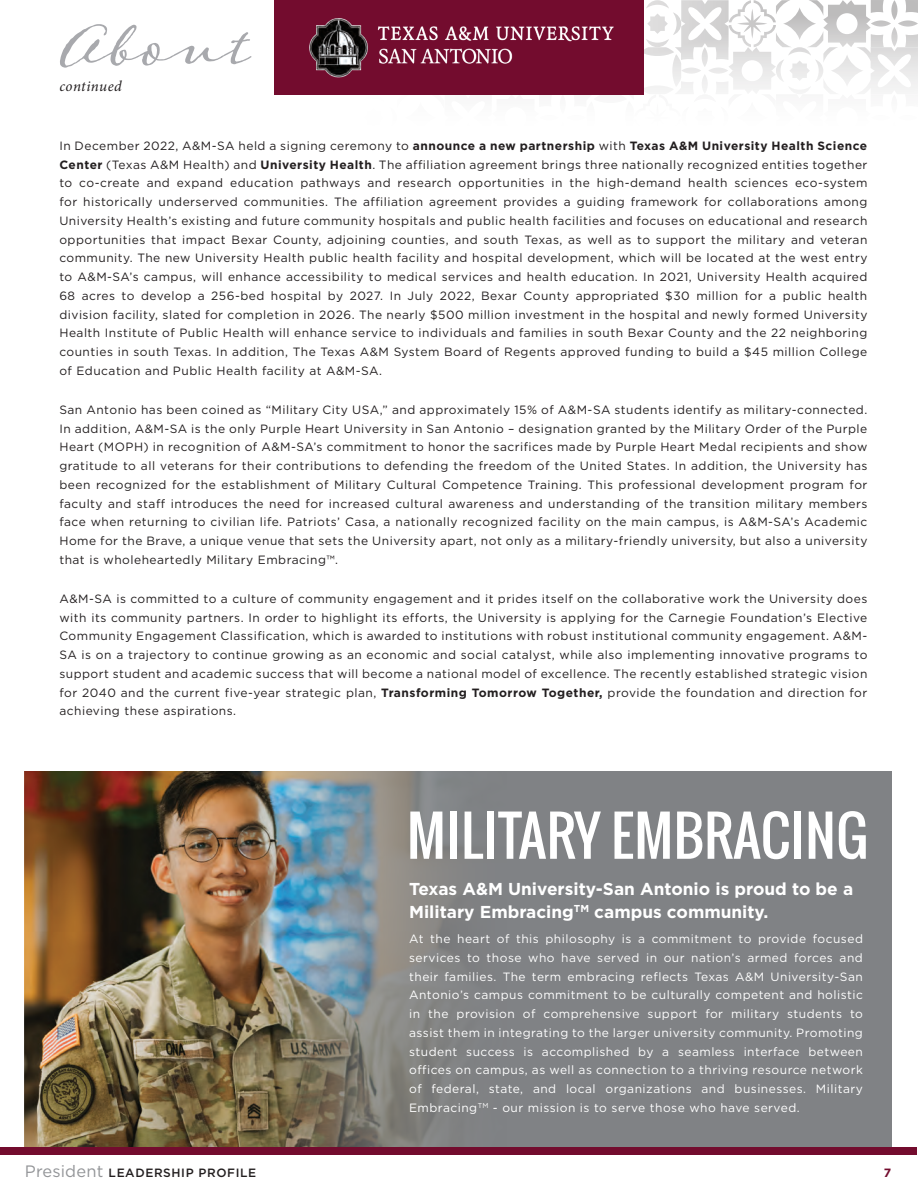
<style>
.page{position:relative;width:918px;height:1188px;background:#fff}
.page>*{position:absolute;margin:0;border:0;box-sizing:border-box;transform-origin:0 0}
.t1{font:69px "Adorn Garland";color:#a8a9ad;scale:.87 1}
.t2{font:54px "Oswald";letter-spacing:.01em;color:#fff}
.t3{font:700 17.25px/22.5px "Gotham";color:#fff}
.t4{font:italic 15px "Minion Pro";letter-spacing:.03em;color:#231f20}
.t5{font:12px/18.8px "Gotham";letter-spacing:.04em;color:#231f20;text-align:justify}
.t6{font:12px/18.8px "Gotham";letter-spacing:.04em;color:#fff;text-align:justify}
.t7{font:500 12px "Gotham";letter-spacing:.05em;color:#231f20}
.t8{font:700 12px "Gotham";color:#730c2e}
.s1{font-weight:700}
.s2{font-weight:400;font-size:16.5px;color:#939598}
</style>
<div class="page">
<div style="left:25px;top:771px;width:866px;height:377px;background:#808285"></div>
<img style="left:25px;top:771px;width:498px;height:377px">
<svg style="left:302px;top:0;width:616px;height:95px"></svg>
<div style="left:0;top:1148px;width:917px;height:7px;background:#730c2e"></div>
<div style="left:274px;top:0;width:370px;height:94px;background:#730c2e"></div>
<img style="left:309px;top:18px;width:305px;height:60px">
<h1 class="t1" style="left:59px;top:-1px;width:221px">About</h1>
<p class="t4" style="left:59px;top:76px;width:64px">continued</p>
<p class="t5" style="left:59px;top:136px;width:810px">In December 2022, A&amp;M-SA held a signing ceremony to <span class="s1">announce a new partnership</span> with <span class="s1">Texas A&amp;M University Health Science Center</span> (Texas A&amp;M Health) and <span class="s1">University Health</span>. The affiliation agreement brings three nationally recognized entities together to co-create and expand education pathways and research opportunities in the high-demand health sciences eco-system for historically underserved communities. The affiliation agreement provides a guiding framework for collaborations among University Health’s existing and future community hospitals and public health facilities and focuses on educational and research opportunities that impact Bexar County, adjoining counties, and south Texas, as well as to support the military and veteran community. The new University Health public health facility and hospital development, which will be located at the west entry to A&amp;M-SA’s campus, will enhance accessibility to medical services and health education. In 2021, University Health acquired 68 acres to develop a 256-bed hospital by 2027. In July 2022, Bexar County appropriated $30 million for a public health division facility, slated for completion in 2026. The nearly $500 million investment in the hospital and newly formed University Health Institute of Public Health will enhance service to individuals and families in south Bexar County and the 22 neighboring counties in south Texas. In addition, The Texas A&amp;M System Board of Regents approved funding to build a $45 million College of Education and Public Health facility at A&amp;M-SA.</p>
<p class="t5" style="left:59px;top:400px;width:810px">San Antonio has been coined as “Military City USA,” and approximately 15% of A&amp;M-SA students identify as military-connected.<br>In addition, A&amp;M-SA is the only Purple Heart University in San Antonio – designation granted by the Military Order of the Purple Heart (MOPH) in recognition of A&amp;M-SA’s commitment to honor the sacrifices made by Purple Heart Medal recipients and show gratitude to all veterans for their contributions to defending the freedom of the United States. In addition, the University has been recognized for the establishment of Military Cultural Competence Training. This professional development program for faculty and staff introduces the need for increased cultural awareness and understanding of the transition military members face when returning to civilian life. Patriots’ Casa, a nationally recognized facility on the main campus, is A&amp;M-SA’s Academic Home for the Brave, a unique venue that sets the University apart, not only as a military-friendly university, but also a university that is wholeheartedly Military Embracing™.</p>
<p class="t5" style="left:59px;top:589px;width:810px">A&amp;M-SA is committed to a culture of community engagement and it prides itself on the collaborative work the University does with its community partners. In order to highlight its efforts, the University is applying for the Carnegie Foundation’s Elective Community Engagement Classification, which is awarded to institutions with robust institutional community engagement. A&amp;M-SA is on a trajectory to continue growing as an economic and social catalyst, while also implementing innovative programs to support student and academic success that will become a national model of excellence. The recently established strategic vision for 2040 and the current five-year strategic plan, <span class="s1">Transforming Tomorrow Together,</span> provide the foundation and direction for achieving these aspirations.</p>
<h2 class="t2" style="left:407px;top:795px;width:462px">MILITARY EMBRACING</h2>
<h3 class="t3" style="left:409px;top:878px;width:446px">Texas A&amp;M University-San Antonio is proud to be a<br>Military Embracing<sup>TM</sup> campus community.</h3>
<p class="t6" style="left:409px;top:929px;width:455px">At the heart of this philosophy is a commitment to provide focused services to those who have served in our nation’s armed forces and their families. The term embracing reflects Texas A&amp;M University-San Antonio’s campus commitment to be culturally competent and holistic in the provision of comprehensive support for military students to assist them in integrating to the larger university community. Promoting student success is accomplished by a seamless interface between offices on campus, as well as connection to a thriving resource network of federal, state, and local organizations and businesses. Military Embracing<sup>TM</sup> - our mission is to serve those who have served.</p>
<p class="t7" style="left:25px;top:1165px;width:233px"><span class="s2">President</span> LEADERSHIP PROFILE</p>
<p class="t8" style="left:884px;top:1165px;width:9px">7</p>
</div>
